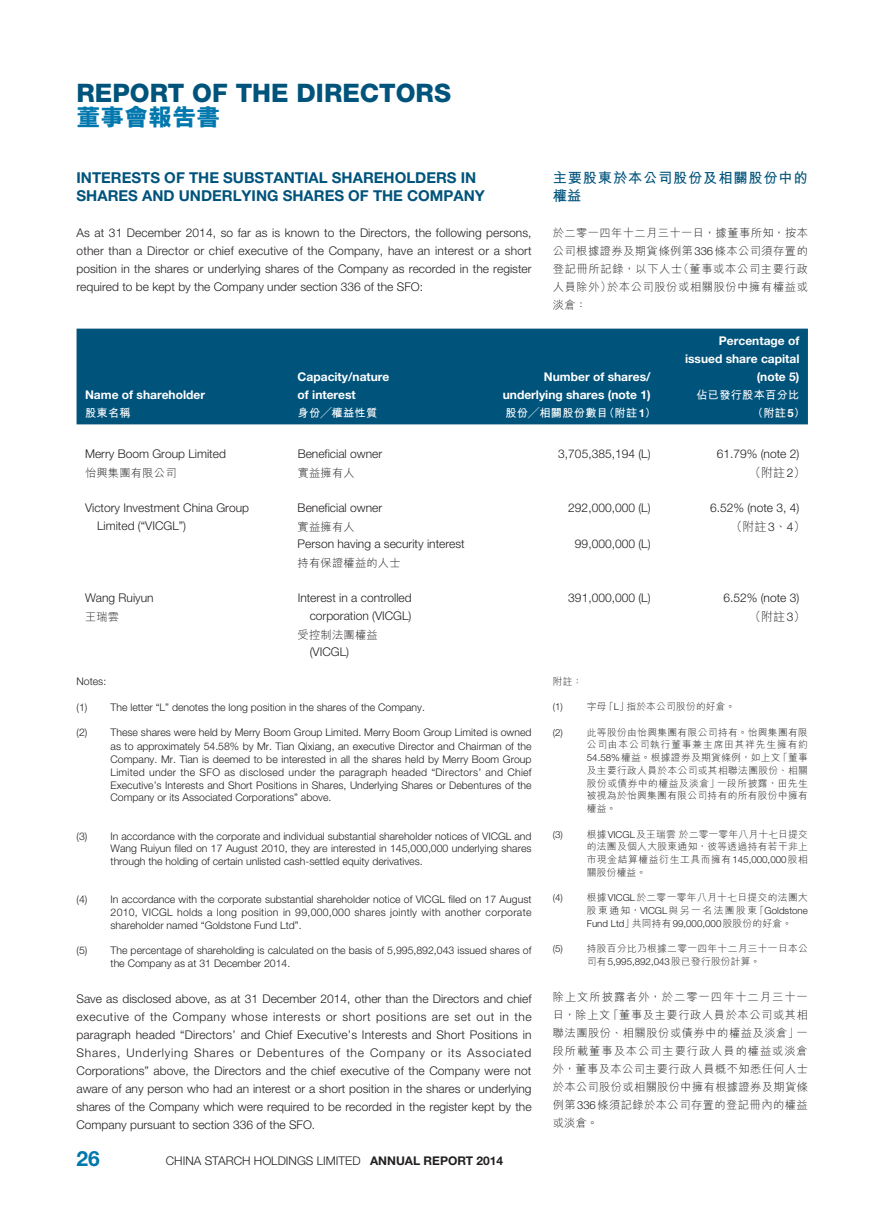
<style>
.page{position:relative;width:893px;height:1212px;background:#fff}
.page>*{position:absolute;margin:0;border:0;box-sizing:border-box;transform-origin:0 0}
.t1{font:800 25.5px "Helvetica Neue LT Std";color:#00537b}
.t2{font:800 24px "M Hei HK";color:#0078ae}
.t3{font:700 21px "Helvetica Neue LT Std";color:#0078ae}
.t4{font:700 15px "Helvetica Neue LT Std";color:#00537b}
.t5{font:700 14.25px/18px "M Hei HK";letter-spacing:.055em;color:#00537b}
.t6{font:300 12px/18px "Helvetica Neue LT Std";color:#231f20;text-align:justify}
.t7{font:700 12px/18px "Helvetica Neue LT Std";color:#fff;text-align:right}
.t8{font:300 12px "M Hei HK";color:#231f20}
.t9{font:300 11.25px/18px "M Hei HK";letter-spacing:.04em;color:#231f20;text-align:justify}
.t10{font:700 11.25px/18px "M Hei HK";letter-spacing:.02em;color:#fff}
.t11{font:300 11.25px "M Hei HK";letter-spacing:.02em;color:#231f20}
.t12{font:300 10.5px/12.8px "Helvetica Neue LT Std";color:#231f20;text-align:justify}
.t13{font:300 9.75px/12.8px "M Hei HK";letter-spacing:.035em;color:#231f20;text-align:justify}
.t14{font:300 9.75px "Helvetica Neue LT Std";color:#231f20}
.s1{font-family:"Helvetica Neue LT Std"}
.s2{font-family:"M Hei HK"}
.s3{font-weight:700}
</style>
<div class="page">
<div style="left:77px;top:329px;width:731px;height:95px;background:#00537b"></div>
<h1 class="t1" style="left:77px;top:77px;width:376px">REPORT OF THE DIRECTORS</h1>
<h2 class="t2" style="left:77px;top:105px;width:146px">董事會報告書</h2>
<p class="t4" style="left:77px;top:168px;width:16px">Interests</p>
<p class="t4" style="left:164px;top:168px;width:36px">of the</p>
<p class="t4" style="left:223px;top:168px;width:21px">Substantial</p>
<p class="t4" style="left:332px;top:168px;width:22px">Shareholders</p>
<p class="t4" style="left:461px;top:168px;width:8px">in</p>
<p class="t4" style="left:77px;top:186px;width:21px">Shares</p>
<p class="t4" style="left:142px;top:186px;width:12px">and</p>
<p class="t4" style="left:179px;top:186px;width:22px">Underlying</p>
<p class="t4" style="left:283px;top:186px;width:21px">Shares</p>
<p class="t4" style="left:348px;top:186px;width:36px">of the</p>
<p class="t4" style="left:407px;top:186px;width:24px">Company</p>
<p class="t6" style="left:77px;top:223px;width:457px">As at 31 December 2014, so far as is known to the Directors, the following persons, other than a Director or chief executive of the Company, have an interest or a short position in the shares or underlying shares of the Company as recorded in the register required to be kept by the Company under section 336 of the SFO:</p>
<p class="t5" style="left:553px;top:167px;width:257px">主要股東於本公司股份及相關股份中的權益</p>
<p class="t9" style="left:553px;top:224px;width:257px">於二零一四年十二月三十一日，據董事所知，按本公司根據證券及期貨條例第<span class="s1">336</span>條本公司須存置的登記冊所記錄，以下人士（董事或本公司主要行政人員除外）於本公司股份或相關股份中擁有權益或淡倉：</p>
<p class="t7" style="left:85px;top:385px;width:121px">Name of shareholder</p>
<p class="t10" style="left:85px;top:402px;width:47px">股東名稱</p>
<p class="t7" style="left:298px;top:367px;width:93px;text-align:left">Capacity/nature of interest</p>
<p class="t10" style="left:298px;top:402px;width:81px">身份╱權益性質</p>
<p class="t7" style="left:503px;top:367px;width:149px">Number of shares/ underlying shares (note 1)</p>
<p class="t10" style="left:505px;top:402px;width:152px">股份╱相關股份數目（附註<span class="s1">1</span>）</p>
<p class="t7" style="left:685px;top:331px;width:116px">Percentage of issued share capital (note 5)</p>
<p class="t10" style="left:752px;top:384px;width:54px;text-indent:-56px">佔已發行股本百分比（附註<span class="s1">5</span>）</p>
<p class="t6" style="left:85px;top:445px;width:142px">Merry Boom Group Limited</p>
<p class="t6" style="left:298px;top:445px;width:86px">Beneficial owner</p>
<p class="t6" style="left:558px;top:445px;width:94px">3,705,385,194 (L)</p>
<p class="t6" style="left:717px;top:445px;width:84px">61.79% (note 2)</p>
<p class="t11" style="left:85px;top:467px;width:93px">怡興集團有限公司</p>
<p class="t9" style="left:298px;top:464px;width:59px">實益擁有人</p>
<p class="t8" style="left:749px;top:466px;width:58px">（附註<span class="s1">2</span>）</p>
<p class="t6" style="left:85px;top:499px;width:166px">Victory Investment China Group</p>
<p class="t6" style="left:298px;top:499px;width:86px">Beneficial owner</p>
<p class="t6" style="left:568px;top:499px;width:84px">292,000,000 (L)</p>
<p class="t6" style="left:710px;top:499px;width:91px">6.52% (note 3, 4)</p>
<p class="t6" style="left:97px;top:517px;width:91px">Limited (“VICGL”)</p>
<p class="t9" style="left:298px;top:518px;width:59px">實益擁有人</p>
<p class="t8" style="left:730px;top:520px;width:77px">（附註<span class="s1">3</span>、<span class="s1">4</span>）</p>
<p class="t6" style="left:298px;top:535px;width:169px">Person having a security interest</p>
<p class="t6" style="left:575px;top:535px;width:77px">99,000,000 (L)</p>
<p class="t11" style="left:298px;top:557px;width:105px">持有保證權益的人士</p>
<p class="t6" style="left:85px;top:589px;width:70px">Wang Ruiyun</p>
<p class="t6" style="left:298px;top:589px;width:116px">Interest in a controlled</p>
<p class="t6" style="left:568px;top:589px;width:84px">391,000,000 (L)</p>
<p class="t6" style="left:723px;top:589px;width:78px">6.52% (note 3)</p>
<p class="t9" style="left:85px;top:608px;width:36px">王瑞雲</p>
<p class="t6" style="left:310px;top:607px;width:103px">corporation (VICGL)</p>
<p class="t8" style="left:749px;top:610px;width:58px">（附註<span class="s1">3</span>）</p>
<p class="t11" style="left:298px;top:629px;width:82px">受控制法團權益</p>
<p class="t6" style="left:310px;top:643px;width:41px">(VICGL)</p>
<p class="t12" style="left:77px;top:675px;width:31px">Notes:</p>
<p class="t12" style="left:77px;top:700px;width:350px">(1) The letter “L” denotes the long position in the shares of the Company.</p>
<p class="t12" style="left:77px;top:725px;width:457px;line-height:14.2px;text-align:right">(2) These shares were held by Merry Boom Group Limited. Merry Boom Group Limited is owned as to approximately 54.58% by Mr. Tian Qixiang, an executive Director and Chairman of the</p>
<p class="t12" style="left:111px;top:753px;width:423px">Company. Mr. Tian is deemed to be interested in all the shares held by Merry Boom Group Limited under the SFO as disclosed under the paragraph headed “Directors’ and Chief Executive’s Interests and Short Positions in Shares, Underlying Shares or Debentures of the Company or its Associated Corporations” above.</p>
<p class="t12" style="left:111px;top:829px;width:422px;text-indent:-34px">(3) In accordance with the corporate and individual substantial shareholder notices of VICGL and Wang Ruiyun filed on 17 August 2010, they are interested in 145,000,000 underlying shares through the holding of certain unlisted cash-settled equity derivatives.</p>
<p class="t12" style="left:111px;top:893px;width:422px;text-indent:-34px">(4) In accordance with the corporate substantial shareholder notice of VICGL filed on 17 August 2010, VICGL holds a long position in 99,000,000 shares jointly with another corporate shareholder named “Goldstone Fund Ltd”.</p>
<p class="t12" style="left:111px;top:944px;width:422px;text-indent:-34px">(5) The percentage of shareholding is calculated on the basis of 5,995,892,043 issued shares of the Company as at 31 December 2014.</p>
<p class="t6" style="left:77px;top:989px;width:457px">Save as disclosed above, as at 31 December 2014, other than the Directors and chief executive of the Company whose interests or short positions are set out in the paragraph headed “Directors’ and Chief Executive’s Interests and Short Positions in Shares, Underlying Shares or Debentures of the Company or its Associated Corporations” above, the Directors and the chief executive of the Company were not aware of any person who had an interest or a short position in the shares or underlying shares of the Company which were required to be recorded in the register kept by the Company pursuant to section 336 of the SFO.</p>
<p class="t13" style="left:553px;top:674px;width:31px">附註：</p>
<p class="t14" style="left:553px;top:701px;width:12px">(1)</p>
<p class="t13" style="left:587px;top:700px;width:150px">字母「<span class="s1">L</span>」指於本公司股份的好倉。</p>
<p class="t14" style="left:553px;top:726px;width:12px">(2)</p>
<p class="t13" style="left:587px;top:725px;width:223px">此等股份由怡興集團有限公司持有。怡興集團有限公司由本公司執行董事兼主席田其祥先生擁有約<span class="s1">54.58%</span>權益。根據證券及期貨條例，如上文「董事及主要行政人員於本公司或其相聯法團股份、相關股份或債券中的權益及淡倉」一段所披露，田先生被視為於怡興集團有限公司持有的所有股份中擁有權益。</p>
<p class="t14" style="left:553px;top:828px;width:12px">(3)</p>
<p class="t13" style="left:587px;top:827px;width:223px">根據<span class="s1">VICGL</span>及王瑞雲於二零一零年八月十七日提交的法團及個人大股東通知，彼等透過持有若干非上市現金結算權益衍生工具而擁有<span class="s1">145,000,000</span>股相關股份權益。</p>
<p class="t14" style="left:553px;top:892px;width:12px">(4)</p>
<p class="t13" style="left:587px;top:891px;width:223px">根據<span class="s1">VICGL</span>於二零一零年八月十七日提交的法團大股東通知，<span class="s1">VICGL</span>與另一名法團股東「<span class="s1">Goldstone</span></p>
<p class="t14" style="left:587px;top:917px;width:207px">Fund Ltd<span class="s2">」共同持有</span>99,000,000<span class="s2">股股份的好倉。</span></p>
<p class="t14" style="left:553px;top:943px;width:12px">(5)</p>
<p class="t13" style="left:587px;top:942px;width:223px">持股百分比乃根據二零一四年十二月三十一日本公</p>
<p class="t14" style="left:587px;top:956px;width:175px"><span class="s2">司有</span>5,995,892,043<span class="s2">股已發行股份計算。</span></p>
<p class="t9" style="left:553px;top:988px;width:257px">除上文所披露者外，於二零一四年十二月三十一日，除上文「董事及主要行政人員於本公司或其相聯法團股份、相關股份或債券中的權益及淡倉」一段所載董事及本公司主要行政人員的權益或淡倉外，董事及本公司主要行政人員概不知悉任何人士於本公司股份或相關股份中擁有根據證券及期貨條例第<span class="s1">336</span>條須記錄於本公司存置的登記冊內的權益或淡倉。</p>
<h3 class="t3" style="left:77px;top:1145px;width:25px">26</h3>
<p class="t6" style="left:166px;top:1152px;width:339px">CHINA STARCH HOLDINGS LIMITED <span class="s3">ANNUAL REPORT 2014</span></p>
</div>
